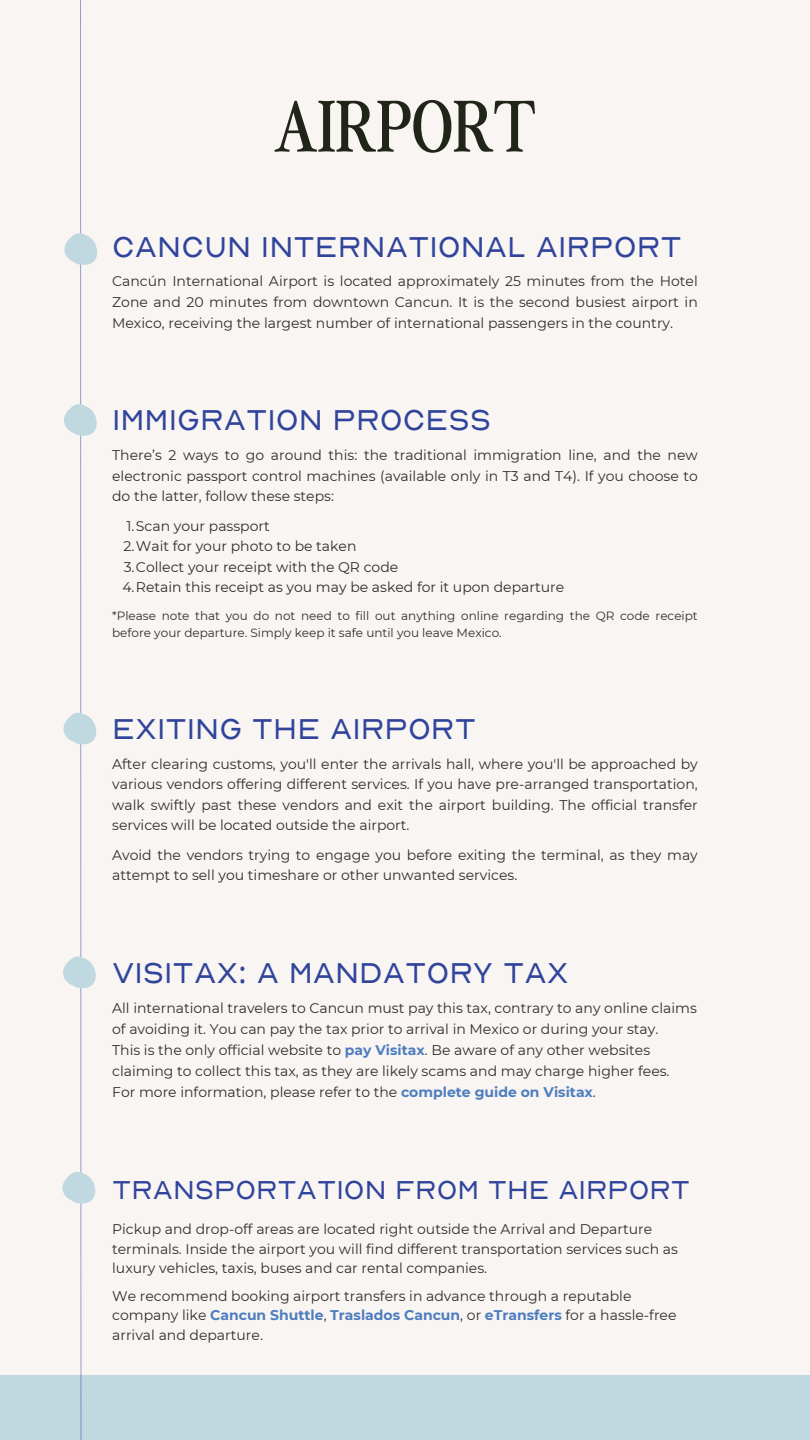
<style>
.page{position:relative;width:810px;height:1440px;background:#f9f5f2}
.page>*{position:absolute;margin:0;border:0;box-sizing:border-box;transform-origin:0 0}
.t1{font:70px "Perfectly Nineties";letter-spacing:.005em;color:#212419}
.t2{font:31px "Nord";color:#30449c}
.t3{font:28px "Nord";color:#30449c}
.t4{font:14px/20.5px "Montserrat";color:#2e2e2e}
.t5{font:12px/17.5px "Montserrat";color:#2e2e2e}
.s1{font-weight:700;color:#4d7dbf}
</style>
<div class="page">
<div style="left:0;top:1376px;width:810px;height:64px;background:#c0d8e0"></div>
<svg style="left:62px;top:0;width:35px;height:1440px"></svg>
<h1 class="t1" style="left:274px;top:75px;width:263px">AIRPORT</h1>
<h2 class="t2" style="left:112px;top:227px;width:571px">CANCUN INTERNATIONAL AIRPORT</h2>
<p class="t4" style="left:112px;top:271px;width:587px;line-height:21px;text-align:justify">Cancún International Airport is located approximately 25 minutes from the Hotel Zone and 20 minutes from downtown Cancun. It is the second busiest airport in Mexico, receiving the largest number of international passengers in the country.</p>
<h2 class="t2" style="left:112px;top:400px;width:380px">IMMIGRATION PROCESS</h2>
<p class="t4" style="left:112px;top:445px;width:587px;text-align:justify">There’s 2 ways to go around this: the traditional immigration line, and the new electronic passport control machines (available only in T3 and T4). If you choose to do the latter, follow these steps:</p>
<p class="t4" style="left:122px;top:516px;width:443px">1.Scan your passport<br>2.Wait for your photo to be taken<br>3.Collect your receipt with the QR code<br>4.Retain this receipt as you may be asked for it upon departure</p>
<p class="t5" style="left:112px;top:607px;width:587px">*Please note that you do not need to fill out anything online regarding the QR code receipt before your departure. Simply keep it safe until you leave Mexico.</p>
<h2 class="t2" style="left:112px;top:709px;width:365px">EXITING THE AIRPORT</h2>
<p class="t4" style="left:112px;top:754px;width:587px;text-align:justify">After clearing customs, you'll enter the arrivals hall, where you'll be approached by various vendors offering different services. If you have pre-arranged transportation, walk swiftly past these vendors and exit the airport building. The official transfer services will be located outside the airport.</p>
<p class="t4" style="left:112px;top:845px;width:587px">Avoid the vendors trying to engage you before exiting the terminal, as they may attempt to sell you timeshare or other unwanted services.</p>
<h2 class="t2" style="left:112px;top:953px;width:458px">VISITAX: A MANDATORY TAX</h2>
<p class="t4" style="left:112px;top:998px;width:586px;line-height:21px">All international travelers to Cancun must pay this tax, contrary to any online claims of avoiding it. You can pay the tax prior to arrival in Mexico or during your stay.<br>This is the only official website to <span class="s1">pay Visitax</span>. Be aware of any other websites claiming to collect this tax, as they are likely scams and may charge higher fees.<br>For more information, please refer to the <span class="s1">complete guide on Visitax</span>.</p>
<h3 class="t3" style="left:112px;top:1172px;width:580px">TRANSPORTATION FROM THE AIRPORT</h3>
<p class="t4" style="left:112px;top:1220px;width:567px;line-height:19.5px">Pickup and drop-off areas are located right outside the Arrival and Departure terminals. Inside the airport you will find different transportation services such as luxury vehicles, taxis, buses and car rental companies.</p>
<p class="t4" style="left:112px;top:1286px;width:566px;line-height:19.5px">We recommend booking airport transfers in advance through a reputable company like <span class="s1">Cancun Shuttle</span>, <span class="s1">Traslados Cancun</span>, or <span class="s1">eTransfers</span> for a hassle-free arrival and departure.</p>
</div>
